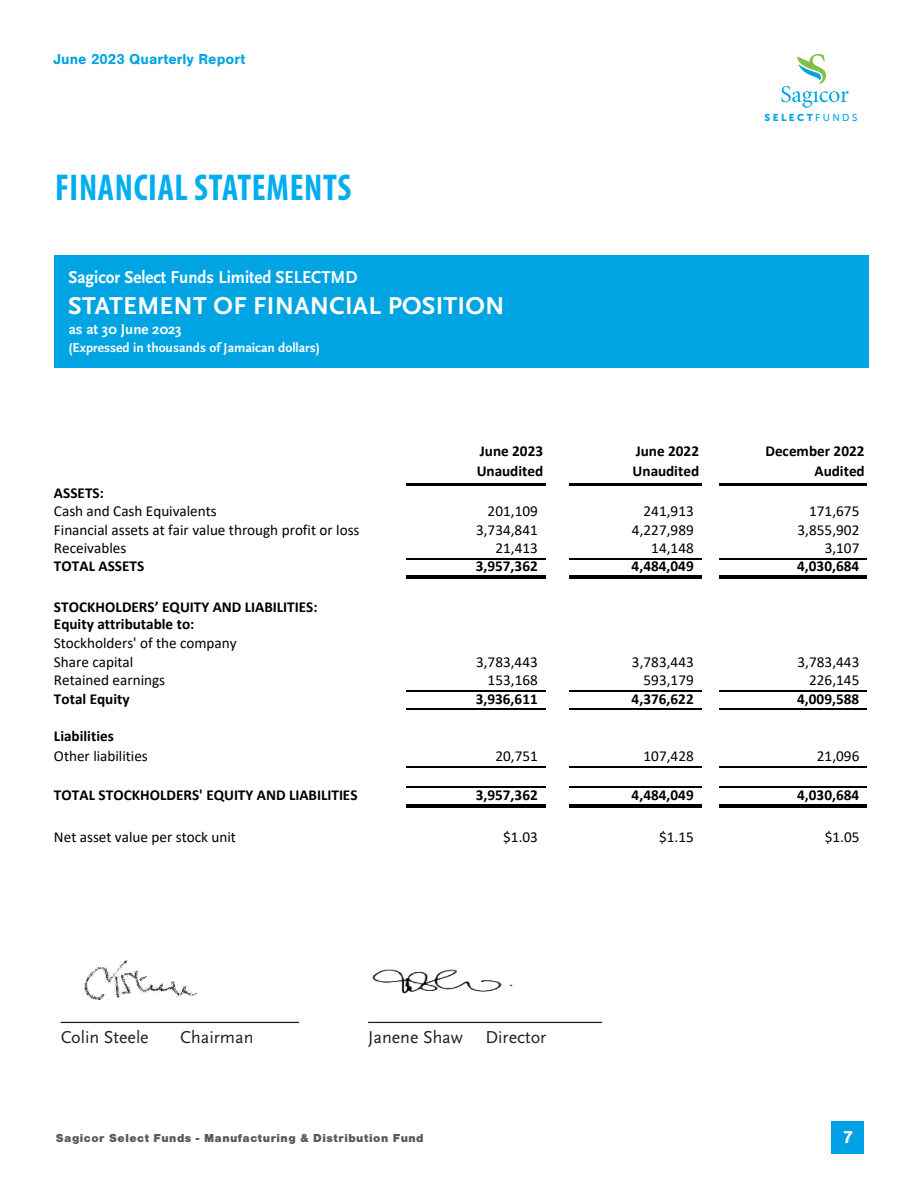
<style>
.page{position:relative;width:918px;height:1188px;background:#fff}
.page>*{position:absolute;margin:0;border:0;box-sizing:border-box;transform-origin:0 0}
.t1{font:700 condensed 37.5px "Myriad Pro";letter-spacing:.02em;color:#00aeef;scale:.94 1}
.t2{font:700 25.5px "Scala Sans Pro";letter-spacing:.01em;color:#fff}
.t3{font:18px "Scala Sans Pro";color:#231f20}
.t4{font:700 18px "Scala Sans Pro";color:#fff;scale:.94 1}
.t5{font:700 18px "Nimbus San";color:#fff}
.t6{font:700 16.65px "Calibri";color:#fff}
.t7{font:15.15px/18.6px "Calibri";color:#000}
.t8{font:700 15.15px/20.1px "Calibri";color:#000}
.t9{font:700 15px "Nimbus San";color:#00a4e3}
.t10{font:700 15px "Scala Sans Pro";color:#fff}
.t11{font:700 13.5px "Scala Sans Pro";color:#fff}
.t12{font:900 12px "Nimbus San";letter-spacing:.04em;color:#58595b}
.t13{font:9.9px "Museo Sans 900";letter-spacing:.24em;color:#00a4e3}
.s1{font-family:"Museo Sans 500"}
</style>
<div class="page">
<div style="left:832px;top:1121px;width:32px;height:33px;background:#00a2e5"></div>
<svg style="left:781px;top:54px;width:68px;height:54px"></svg>
<hr style="left:61px;top:1022px;width:238px;height:1px;background:#231f20">
<hr style="left:368px;top:1022px;width:234px;height:1px;background:#231f20">
<img style="left:83px;top:960px;width:114px;height:40px">
<img style="left:372px;top:969px;width:141px;height:25px">
<hr style="left:406px;top:483px;width:140px;height:2px;background:#000">
<hr style="left:569px;top:483px;width:133px;height:2px;background:#000">
<hr style="left:406px;top:558px;width:140px;height:1px;background:#000">
<hr style="left:569px;top:558px;width:133px;height:1px;background:#000">
<hr style="left:406px;top:575px;width:140px;height:4px;background:#000">
<hr style="left:569px;top:575px;width:133px;height:4px;background:#000">
<hr style="left:406px;top:690px;width:140px;height:1px;background:#000">
<hr style="left:569px;top:690px;width:133px;height:1px;background:#000">
<hr style="left:406px;top:709px;width:140px;height:1px;background:#000">
<hr style="left:569px;top:709px;width:133px;height:1px;background:#000">
<hr style="left:406px;top:766px;width:140px;height:1px;background:#000">
<hr style="left:569px;top:766px;width:133px;height:1px;background:#000">
<hr style="left:406px;top:786px;width:140px;height:1px;background:#000">
<hr style="left:569px;top:786px;width:133px;height:1px;background:#000">
<hr style="left:406px;top:804px;width:140px;height:4px;background:#000">
<hr style="left:569px;top:804px;width:133px;height:4px;background:#000">
<hr style="left:720px;top:483px;width:147px;height:2px;background:#000">
<hr style="left:720px;top:558px;width:147px;height:1px;background:#000">
<hr style="left:720px;top:575px;width:147px;height:4px;background:#000">
<hr style="left:720px;top:690px;width:147px;height:1px;background:#000">
<hr style="left:720px;top:709px;width:147px;height:1px;background:#000">
<hr style="left:720px;top:766px;width:147px;height:1px;background:#000">
<hr style="left:720px;top:786px;width:147px;height:1px;background:#000">
<hr style="left:720px;top:804px;width:147px;height:4px;background:#000">
<div style="left:55px;top:255px;width:814px;height:112px;background:#00a4e3"></div>
<p class="t9" style="left:53px;top:51px;width:193px">June 2023 Quarterly Report</p>
<h1 class="t1" style="left:55px;top:164px;width:317px">FINANCIAL STATEMENTS</h1>
<p class="t4" style="left:68px;top:267px;width:309px">Sagicor Select Funds Limited SELECTMD</p>
<h2 class="t2" style="left:68px;top:291px;width:438px">STATEMENT OF FINANCIAL POSITION</h2>
<p class="t10" style="left:69px;top:320px;width:114px">as at 30 June 2023</p>
<p class="t11" style="left:68px;top:340px;width:253px">(Expressed in thousands of Jamaican dollars)</p>
<p class="t6" style="left:54px;top:342px;width:273px">Sagicor Select Funds Limited SELECTMD</p>
<p class="t13" style="left:765px;top:112px;width:94px">SELECT<span class="s1">FUNDS</span></p>
<p class="t8" style="left:477px;top:440px;width:68px">June 2023<br>Unaudited</p>
<p class="t8" style="left:633px;top:440px;width:68px">June 2022<br>Unaudited</p>
<p class="t8" style="left:766px;top:440px;width:101px;text-align:right">December 2022<br>Audited</p>
<p class="t8" style="left:54px;top:483px;width:52px">ASSETS:</p>
<p class="t7" style="left:54px;top:501px;width:164px">Cash and Cash Equivalents</p>
<p class="t7" style="left:488px;top:501px;width:52px">201,109</p>
<p class="t7" style="left:644px;top:501px;width:52px">241,913</p>
<p class="t7" style="left:809px;top:501px;width:52px">171,675</p>
<p class="t7" style="left:54px;top:520px;width:307px">Financial assets at fair value through profit or loss</p>
<p class="t7" style="left:476px;top:520px;width:63px">3,734,841</p>
<p class="t7" style="left:632px;top:520px;width:63px">4,227,989</p>
<p class="t7" style="left:798px;top:520px;width:63px">3,855,902</p>
<p class="t7" style="left:54px;top:539px;width:74px">Receivables</p>
<p class="t7" style="left:495px;top:539px;width:44px">21,413</p>
<p class="t7" style="left:651px;top:539px;width:44px">14,148</p>
<p class="t7" style="left:825px;top:539px;width:36px">3,107</p>
<p class="t8" style="left:54px;top:555px;width:92px">TOTAL ASSETS</p>
<p class="t8" style="left:476px;top:555px;width:64px">3,957,362</p>
<p class="t8" style="left:632px;top:555px;width:64px">4,484,049</p>
<p class="t8" style="left:797px;top:555px;width:64px">4,030,684</p>
<p class="t8" style="left:54px;top:598px;width:265px;line-height:17.4px">STOCKHOLDERS’ EQUITY AND LIABILITIES:<br>Equity attributable to:</p>
<p class="t7" style="left:54px;top:633px;width:184px">Stockholders' of the company<br>Share capital</p>
<p class="t7" style="left:476px;top:652px;width:63px">3,783,443</p>
<p class="t7" style="left:632px;top:652px;width:63px">3,783,443</p>
<p class="t7" style="left:798px;top:652px;width:63px">3,783,443</p>
<p class="t7" style="left:54px;top:671px;width:113px">Retained earnings</p>
<p class="t7" style="left:488px;top:671px;width:52px">153,168</p>
<p class="t7" style="left:644px;top:671px;width:52px">593,179</p>
<p class="t7" style="left:809px;top:671px;width:52px">226,145</p>
<p class="t8" style="left:54px;top:689px;width:77px">Total Equity</p>
<p class="t8" style="left:476px;top:689px;width:64px">3,936,611</p>
<p class="t8" style="left:632px;top:689px;width:64px">4,376,622</p>
<p class="t8" style="left:797px;top:689px;width:64px">4,009,588</p>
<p class="t8" style="left:54px;top:726px;width:61px">Liabilities</p>
<p class="t7" style="left:54px;top:747px;width:95px">Other liabilities</p>
<p class="t7" style="left:495px;top:747px;width:44px">20,751</p>
<p class="t7" style="left:644px;top:747px;width:52px">107,428</p>
<p class="t7" style="left:817px;top:747px;width:44px">21,096</p>
<p class="t8" style="left:54px;top:784px;width:305px">TOTAL STOCKHOLDERS' EQUITY AND LIABILITIES</p>
<p class="t8" style="left:476px;top:784px;width:64px">3,957,362</p>
<p class="t8" style="left:632px;top:784px;width:64px">4,484,049</p>
<p class="t8" style="left:797px;top:784px;width:64px">4,030,684</p>
<p class="t7" style="left:54px;top:827px;width:184px">Net asset value per stock unit</p>
<p class="t7" style="left:503px;top:827px;width:36px">$1.03</p>
<p class="t7" style="left:659px;top:827px;width:36px">$1.15</p>
<p class="t7" style="left:825px;top:827px;width:36px">$1.05</p>
<p class="t3" style="left:61px;top:1027px;width:90px">Colin Steele</p>
<p class="t3" style="left:180px;top:1027px;width:75px">Chairman</p>
<p class="t3" style="left:368px;top:1027px;width:180px">Janene Shaw Director</p>
<p class="t12" style="left:56px;top:1131px;width:369px">Sagicor Select Funds - Manufacturing &amp; Distribution Fund</p>
<p class="t5" style="left:843px;top:1127px;width:12px">7</p>
</div>
